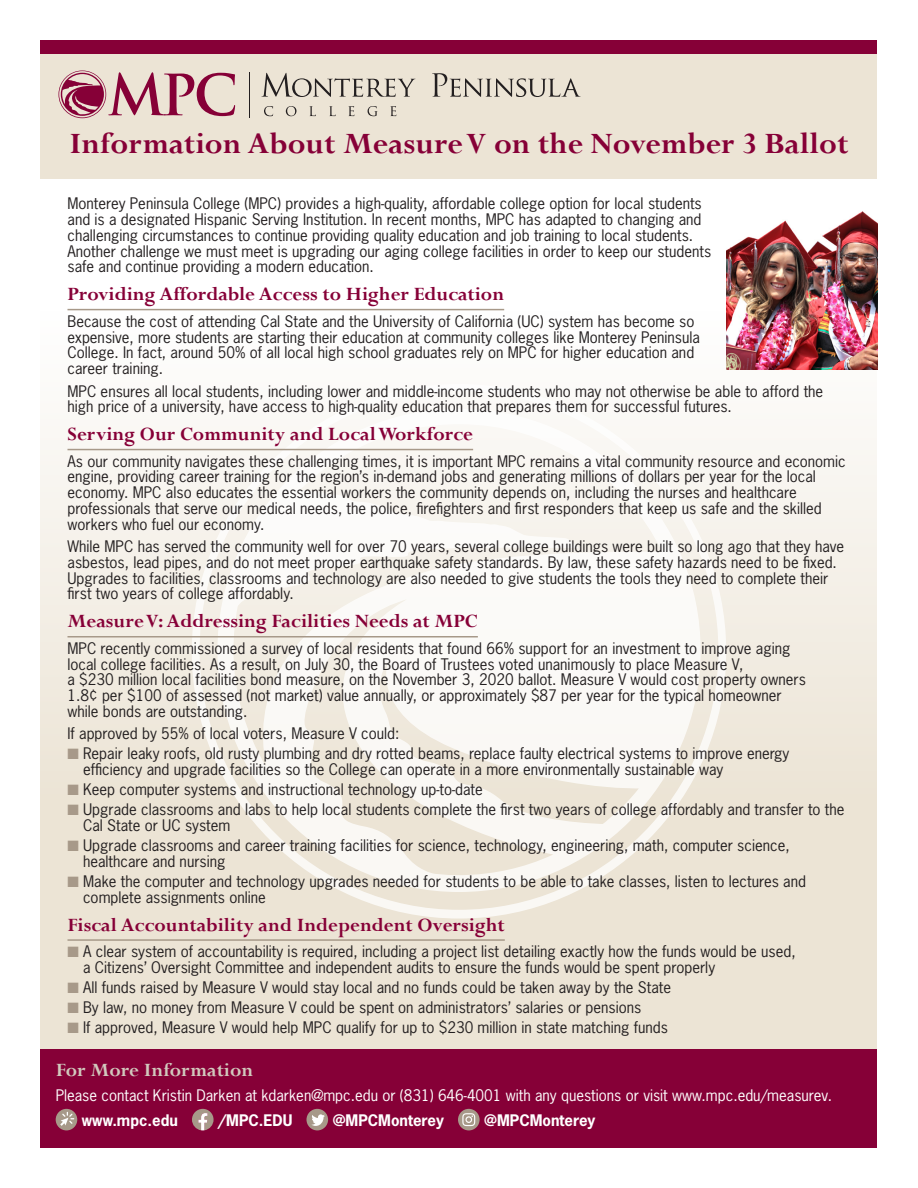
<style>
.page{position:relative;width:918px;height:1188px;background:#fff}
.page>*{position:absolute;margin:0;border:0;box-sizing:border-box;transform-origin:0 0}
.t1{font:700 33px "Perpetua";color:#860037}
.t2{font:700 21px "Perpetua";color:#860037}
.t3{font:700 21px "Perpetua";color:#d1c9bd}
.t4{font:15px/15.8px "News Gothic Std";color:#231f20}
.t5{font:15px "News Gothic Std";color:#fff}
.t6{font:700 15px "News Gothic Std";color:#fff}
.s1{color:#a79989}
</style>
<div class="page">
<div style="left:40px;top:311px;width:838px;height:738px;background:linear-gradient(to bottom,#fcfbf9,#e8decc)"></div>
<svg style="left:192px;top:384px;width:534px;height:535px;fill:#faf8f4"></svg>
<div style="left:40px;top:1049px;width:838px;height:99px;background:#860037"></div>
<div style="left:40px;top:40px;width:838px;height:139px;background:#ece4d5"></div>
<svg style="left:264px;top:106px;width:9px;height:10px"></svg>
<svg style="left:286px;top:106px;width:10px;height:10px"></svg>
<svg style="left:309px;top:106px;width:7px;height:10px"></svg>
<svg style="left:329px;top:106px;width:7px;height:10px"></svg>
<svg style="left:348px;top:106px;width:6px;height:10px"></svg>
<svg style="left:368px;top:106px;width:10px;height:10px"></svg>
<svg style="left:390px;top:106px;width:6px;height:10px"></svg>
<hr style="left:249px;top:72px;width:1px;height:46px;background:#231f20">
<svg style="left:261px;top:73px;width:154px;height:24px"></svg>
<svg style="left:432px;top:73px;width:149px;height:24px"></svg>
<svg style="left:58px;top:70px;width:177px;height:48px"></svg>
<div style="left:40px;top:40px;width:838px;height:14px;background:#860037"></div>
<div style="left:56px;top:1109px;width:21px;height:21px;background:#a79989;border-radius:50%"></div>
<svg style="left:60px;top:1112px;width:14px;height:14px"></svg>
<svg style="left:192px;top:1109px;width:22px;height:21px"></svg>
<div style="left:306px;top:1109px;width:22px;height:21px;background:#a79989;border-radius:50%"></div>
<svg style="left:311px;top:1114px;width:14px;height:12px"></svg>
<div style="left:458px;top:1109px;width:22px;height:21px;background:#a79989;border-radius:50%"></div>
<svg style="left:462px;top:1113px;width:13px;height:13px"></svg>
<hr style="left:68px;top:309px;width:436px;height:1px;background:#a79989">
<hr style="left:68px;top:449px;width:405px;height:1px;background:#a79989">
<hr style="left:68px;top:636px;width:410px;height:2px;background:#a79989">
<hr style="left:68px;top:939px;width:437px;height:2px;background:#a79989">
<img style="left:726px;top:211px;width:152px;height:158px">
<p class="t1" style="left:70px;top:123px;width:780px">Information About Measure V on the November 3 Ballot</p>
<p class="t4" style="left:68px;top:196px;width:645px">Monterey Peninsula College (MPC) provides a high-quality, affordable college option for local students and is a designated Hispanic Serving Institution. In recent months, MPC has adapted to changing and challenging circumstances to continue providing quality education and job training to local students.<br>Another challenge we must meet is upgrading our aging college facilities in order to keep our students safe and continue providing a modern education.</p>
<p class="t2" style="left:68px;top:281px;width:438px">Providing Affordable Access to Higher Education</p>
<p class="t4" style="left:68px;top:313px;width:634px">Because the cost of attending Cal State and the University of California (UC) system has become so expensive, more students are starting their education at community colleges like Monterey Peninsula College. In fact, around 50% of all local high school graduates rely on MPC for higher education and career training.</p>
<p class="t4" style="left:68px;top:383px;width:757px">MPC ensures all local students, including lower and middle-income students who may not otherwise be able to afford the high price of a university, have access to high-quality education that prepares them for successful futures.</p>
<p class="t2" style="left:68px;top:421px;width:407px">Serving Our Community and Local Workforce</p>
<p class="t4" style="left:68px;top:453px;width:780px">As our community navigates these challenging times, it is important MPC remains a vital community resource and economic engine, providing career training for the region’s in-demand jobs and generating millions of dollars per year for the local economy. MPC also educates the essential workers the community depends on, including the nurses and healthcare professionals that serve our medical needs, the police, firefighters and first responders that keep us safe and the skilled workers who fuel our economy.</p>
<p class="t4" style="left:68px;top:539px;width:778px">While MPC has served the community well for over 70 years, several college buildings were built so long ago that they have asbestos, lead pipes, and do not meet proper earthquake safety standards. By law, these safety hazards need to be fixed.<br>Upgrades to facilities, classrooms and technology are also needed to give students the tools they need to complete their first two years of college affordably.</p>
<p class="t2" style="left:68px;top:608px;width:412px">Measure V: Addressing Facilities Needs at MPC</p>
<p class="t4" style="left:68px;top:640px;width:740px">MPC recently commissioned a survey of local residents that found 66% support for an investment to improve aging local college facilities. As a result, on July 30, the Board of Trustees voted unanimously to place Measure V,<br>a $230 million local facilities bond measure, on the November 3, 2020 ballot. Measure V would cost property owners 1.8¢ per $100 of assessed (not market) value annually, or approximately $87 per year for the typical homeowner while bonds are outstanding.</p>
<p class="t4" style="left:68px;top:726px;width:334px">If approved by 55% of local voters, Measure V could:</p>
<p class="t4" style="left:83px;top:746px;width:708px;text-indent:-16px"><span class="s1">■</span> Repair leaky roofs, old rusty plumbing and dry rotted beams, replace faulty electrical systems to improve energy efficiency and upgrade facilities so the College can operate in a more environmentally sustainable way</p>
<p class="t4" style="left:68px;top:782px;width:417px"><span class="s1">■</span> Keep computer systems and instructional technology up-to-date</p>
<p class="t4" style="left:83px;top:802px;width:763px;text-indent:-16px"><span class="s1">■</span> Upgrade classrooms and labs to help local students complete the first two years of college affordably and transfer to the<br>Cal State or UC system</p>
<p class="t4" style="left:83px;top:838px;width:708px;text-indent:-16px"><span class="s1">■</span> Upgrade classrooms and career training facilities for science, technology, engineering, math, computer science, healthcare and nursing</p>
<p class="t4" style="left:83px;top:873px;width:724px;text-indent:-16px"><span class="s1">■</span> Make the computer and technology upgrades needed for students to be able to take classes, listen to lectures and complete assignments online</p>
<p class="t2" style="left:68px;top:911px;width:439px">Fiscal Accountability and Independent Oversight</p>
<p class="t4" style="left:83px;top:944px;width:714px;text-indent:-16px"><span class="s1">■</span> A clear system of accountability is required, including a project list detailing exactly how the funds would be used, a Citizens’ Oversight Committee and independent audits to ensure the funds would be spent properly</p>
<p class="t4" style="left:68px;top:979px;width:605px"><span class="s1">■</span> All funds raised by Measure V would stay local and no funds could be taken away by the State</p>
<p class="t4" style="left:68px;top:999px;width:575px"><span class="s1">■</span> By law, no money from Measure V could be spent on administrators’ salaries or pensions</p>
<p class="t4" style="left:68px;top:1020px;width:602px"><span class="s1">■</span> If approved, Measure V would help MPC qualify for up to $230 million in state matching funds</p>
<p class="t3" style="left:56px;top:1057px;width:199px">For More Information</p>
<p class="t5" style="left:56px;top:1086px;width:778px">Please contact Kristin Darken at kdarken@mpc.edu or (831) 646-4001 with any questions or visit www.mpc.edu/measurev.</p>
<p class="t6" style="left:82px;top:1110px;width:98px">www.mpc.edu</p>
<p class="t6" style="left:218px;top:1110px;width:76px">/MPC.EDU</p>
<p class="t6" style="left:333px;top:1110px;width:113px">@MPCMonterey</p>
<p class="t6" style="left:484px;top:1110px;width:113px">@MPCMonterey</p>
</div>
